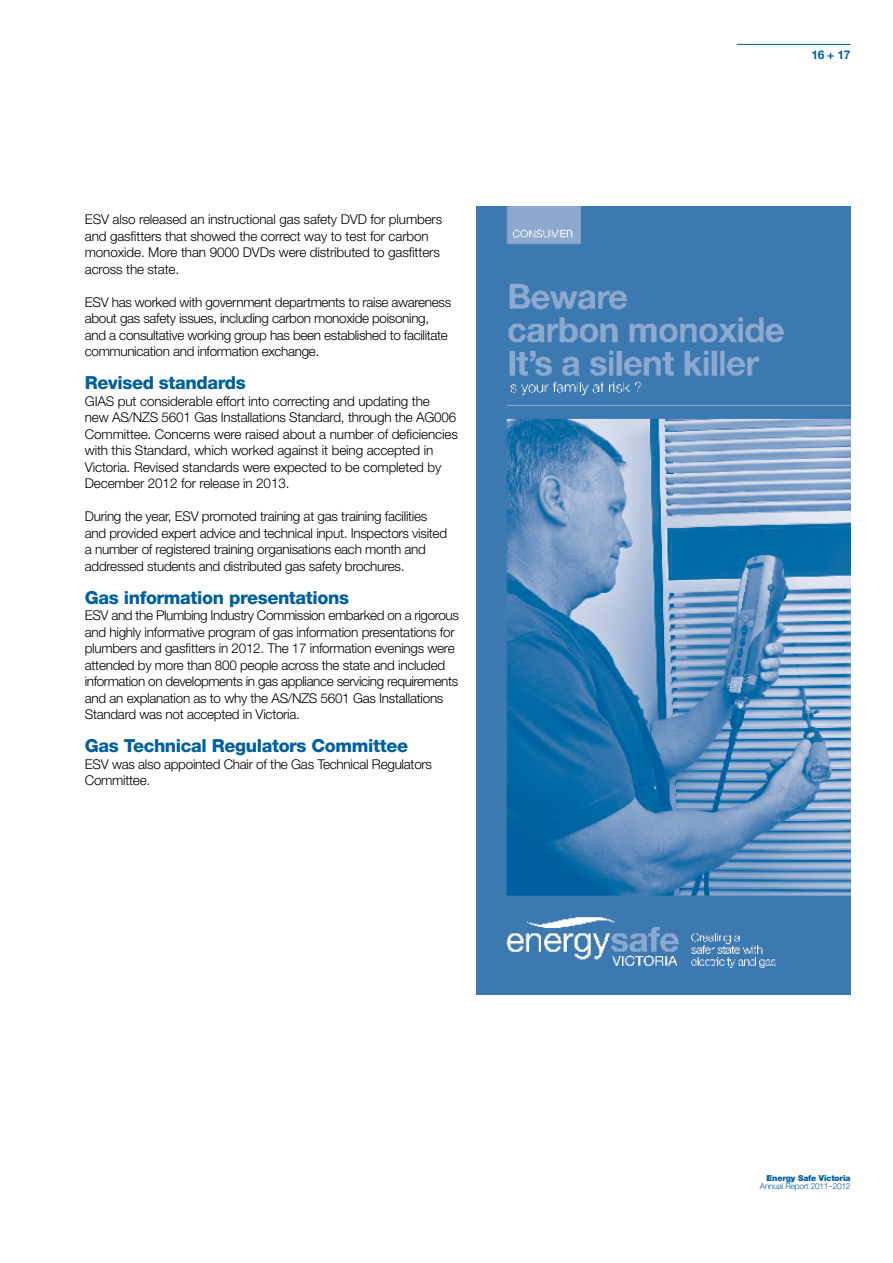
<style>
.page{position:relative;width:893px;height:1263px;background:#fff}
.page>*{position:absolute;margin:0;border:0;box-sizing:border-box;transform-origin:0 0}
.t1{font:800 18px "Helvetica Neue LT Std";letter-spacing:-.02em;color:#005f9e}
.t2{font:300 13.5px/16.5px "Helvetica Neue LT Std";letter-spacing:-.02em;color:#000}
.t3{font:700 12px "Helvetica Neue LT Std";color:#005f9e}
.t4{font:300 8.25px "Helvetica Neue LT Std";letter-spacing:-.02em;color:#005f9e}
.t5{font:900 8.25px "Helvetica Neue LT Std";letter-spacing:-.02em;color:#005f9e}
</style>
<div class="page">
<hr style="left:737px;top:44px;width:113px;height:1px;background:#005f9e">
<img style="left:476px;top:207px;width:374px;height:787px">
<p class="t2" style="left:85px;top:211px;width:359px">ESV also released an instructional gas safety DVD for plumbers and gasfitters that showed the correct way to test for carbon monoxide. More than 9000 DVDs were distributed to gasfitters across the state.</p>
<p class="t2" style="left:85px;top:293px;width:368px">ESV has worked with government departments to raise awareness about gas safety issues, including carbon monoxide poisoning, and a consultative working group has been established to facilitate communication and information exchange.</p>
<h1 class="t1" style="left:85px;top:372px;width:162px">Revised standards</h1>
<p class="t2" style="left:85px;top:392px;width:375px">GIAS put considerable effort into correcting and updating the<br>new AS/NZS 5601 Gas Installations Standard, through the AG006<br>Committee. Concerns were raised about a number of deficiencies with this Standard, which worked against it being accepted in Victoria. Revised standards were expected to be completed by December 2012 for release in 2013.</p>
<p class="t2" style="left:85px;top:508px;width:364px">During the year, ESV promoted training at gas training facilities and provided expert advice and technical input. Inspectors visited a number of registered training organisations each month and addressed students and distributed gas safety brochures.</p>
<h1 class="t1" style="left:85px;top:586px;width:266px">Gas information presentations</h1>
<p class="t2" style="left:85px;top:607px;width:375px">ESV and the Plumbing Industry Commission embarked on a rigorous and highly informative program of gas information presentations for plumbers and gasfitters in 2012. The 17 information evenings were attended by more than 800 people across the state and included information on developments in gas appliance servicing requirements and an explanation as to why the AS/NZS 5601 Gas Installations Standard was not accepted in Victoria.</p>
<h1 class="t1" style="left:85px;top:735px;width:325px">Gas Technical Regulators Committee</h1>
<p class="t2" style="left:85px;top:755px;width:349px">ESV was also appointed Chair of the Gas Technical Regulators<br>Committee.</p>
<p class="t3" style="left:811px;top:47px;width:41px">16 + 17</p>
<p class="t5" style="left:767px;top:1173px;width:85px">Energy Safe Victoria</p>
<p class="t4" style="left:760px;top:1181px;width:92px">Annual Report 2011–2012</p>
</div>
